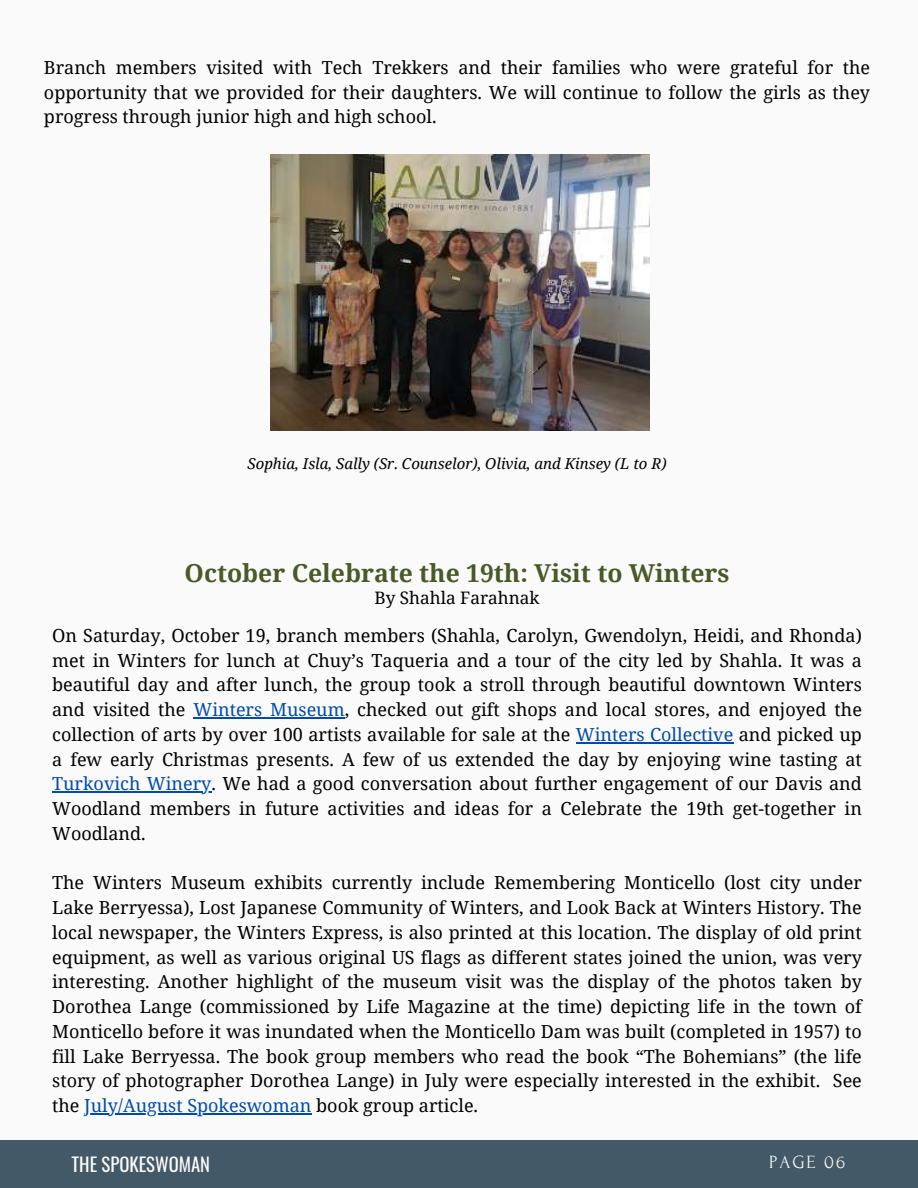
<style>
.page{position:relative;width:918px;height:1188px;background:#fafafa}
.page>*{position:absolute;margin:0;border:0;box-sizing:border-box;transform-origin:0 0}
.t1{font:700 24.75px "Noto Serif";color:#495928}
.t2{font:18.75px "Oswald";color:#fafafa}
.t3{font:18.6px "Forum";letter-spacing:.1em;color:#fafafa}
.t4{font:18px/24.8px "Noto Serif";color:#000;text-align:justify}
.t5{font:17.25px "Noto Serif";color:#000}
.t6{font:italic 15px "Noto Serif";color:#000}
.s1{color:#004aad}
</style>
<div class="page">
<div style="left:0;top:1141px;width:918px;height:47px;background:#435967"></div>
<img style="left:271px;top:154px;width:379px;height:277px">
<hr style="left:194px;top:717px;width:151px;height:1px;background:#004aad">
<hr style="left:576px;top:742px;width:157px;height:1px;background:#004aad">
<hr style="left:52px;top:791px;width:159px;height:2px;background:#004aad">
<hr style="left:84px;top:1113px;width:228px;height:1px;background:#004aad">
<p class="t4" style="left:44px;top:54px;width:828px">Branch members visited with Tech Trekkers and their families who were grateful for the opportunity that we provided for their daughters. We will continue to follow the girls as they progress through junior high and high school.</p>
<p class="t6" style="left:248px;top:453px;width:421px">Sophia, Isla, Sally (Sr. Counselor), Olivia, and Kinsey (L to R)</p>
<h1 class="t1" style="left:185px;top:555px;width:546px">October Celebrate the 19th: Visit to Winters</h1>
<p class="t5" style="left:375px;top:586px;width:167px">By Shahla Farahnak</p>
<p class="t4" style="left:52px;top:622px;width:811px">On Saturday, October 19, branch members (Shahla, Carolyn, Gwendolyn, Heidi, and Rhonda) met in Winters for lunch at Chuy’s Taqueria and a tour of the city led by Shahla. It was a beautiful day and after lunch, the group took a stroll through beautiful downtown Winters and visited the <span class="s1">Winters Museum</span>, checked out gift shops and local stores, and enjoyed the collection of arts by over 100 artists available for sale at the <span class="s1">Winters Collective</span> and picked up a few early Christmas presents. A few of us extended the day by enjoying wine tasting at <span class="s1">Turkovich Winery</span>. We had a good conversation about further engagement of our Davis and Woodland members in future activities and ideas for a Celebrate the 19th get-together in Woodland.</p>
<p class="t4" style="left:52px;top:870px;width:811px">The Winters Museum exhibits currently include Remembering Monticello (lost city under Lake Berryessa), Lost Japanese Community of Winters, and Look Back at Winters History. The local newspaper, the Winters Express, is also printed at this location. The display of old print equipment, as well as various original US flags as different states joined the union, was very interesting. Another highlight of the museum visit was the display of the photos taken by Dorothea Lange (commissioned by Life Magazine at the time) depicting life in the town of Monticello before it was inundated when the Monticello Dam was built (completed in 1957) to fill Lake Berryessa. The book group members who read the book “The Bohemians” (the life story of photographer Dorothea Lange) in July were especially interested in the exhibit. See the <span class="s1">July/August Spokeswoman</span> book group article.</p>
<p class="t2" style="left:72px;top:1150px;width:140px">THE SPOKESWOMAN</p>
<p class="t3" style="left:769px;top:1152px;width:77px">PAGE 06</p>
</div>
